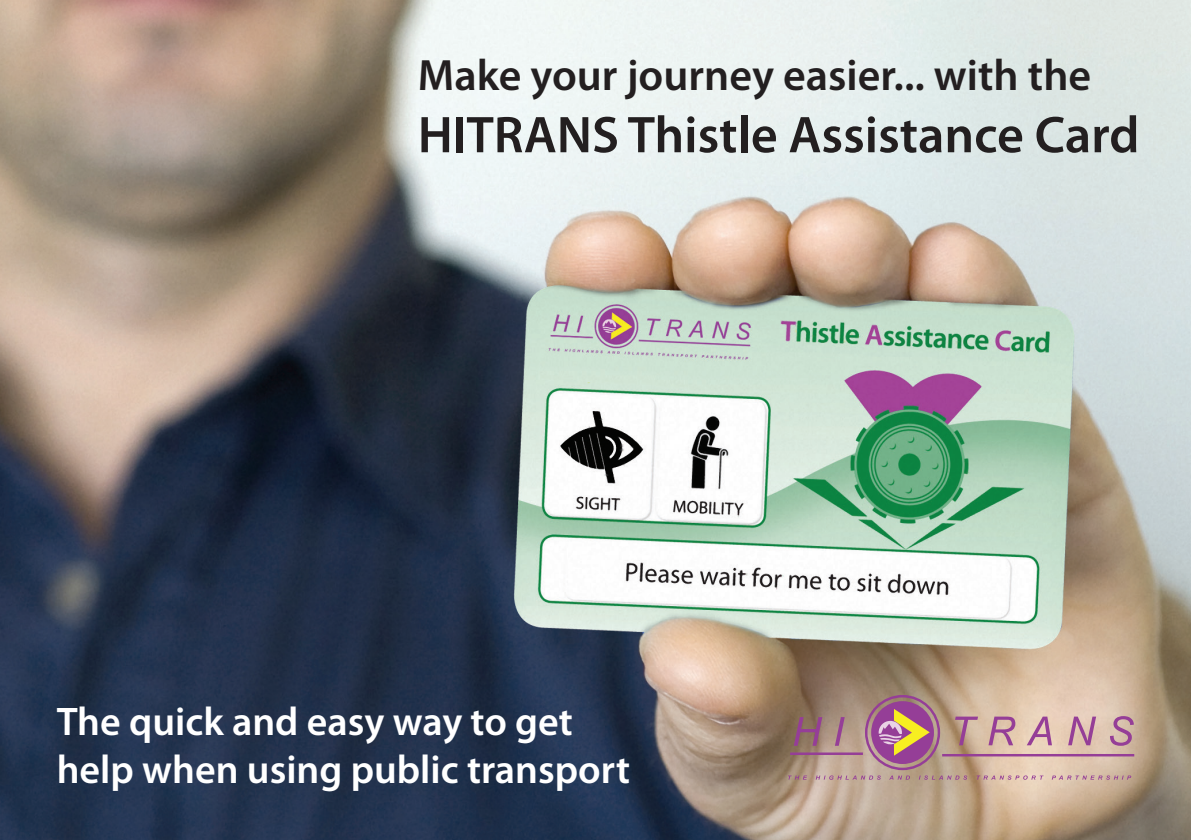
<style>
.page{position:relative;width:1191px;height:840px;background:#fff}
.page>*{position:absolute;margin:0;border:0;box-sizing:border-box;transform-origin:0 0}
.t1{font:600 52px "Myriad Pro";color:#231f20}
.t2{font:600 44px "Myriad Pro";color:#231f20}
.t3{font:600 40px/48px "Myriad Pro";color:#fff}
</style>
<div class="page">
<img style="left:0;top:0;width:1191px;height:839px">
<svg style="left:793px;top:716px;width:29px;height:29px"></svg>
<svg style="left:835px;top:716px;width:9px;height:29px"></svg>
<svg style="left:955px;top:716px;width:23px;height:28px"></svg>
<svg style="left:988px;top:716px;width:27px;height:28px"></svg>
<svg style="left:1026px;top:716px;width:26px;height:28px"></svg>
<svg style="left:1068px;top:716px;width:28px;height:28px"></svg>
<svg style="left:1110px;top:715px;width:23px;height:30px"></svg>
<svg style="left:788px;top:775px;width:19px;height:4px"></svg>
<svg style="left:815px;top:775px;width:66px;height:4px"></svg>
<svg style="left:889px;top:775px;width:21px;height:4px"></svg>
<svg style="left:918px;top:775px;width:49px;height:4px"></svg>
<svg style="left:976px;top:775px;width:67px;height:4px"></svg>
<svg style="left:1051px;top:775px;width:80px;height:4px"></svg>
<hr style="left:790px;top:752px;width:73px;height:2px;background:#953e97">
<hr style="left:942px;top:753px;width:192px;height:3px;background:#953e97">
<div style="left:871px;top:700px;width:63px;height:63px;background:#953e97;border-radius:50%"></div>
<div style="left:865px;top:694px;width:75px;height:75px;border:2px solid #953e97;border-radius:50%"></div>
<svg style="left:878px;top:708px;width:51px;height:47px"></svg>
<p class="t2" style="left:418px;top:51px;width:675px">Make your journey easier... with the</p>
<p class="t1" style="left:418px;top:106px;width:723px">HITRANS Thistle Assistance Card</p>
<p class="t3" style="left:57px;top:698px;width:575px">The quick and easy way to get help when using public transport</p>
</div>
